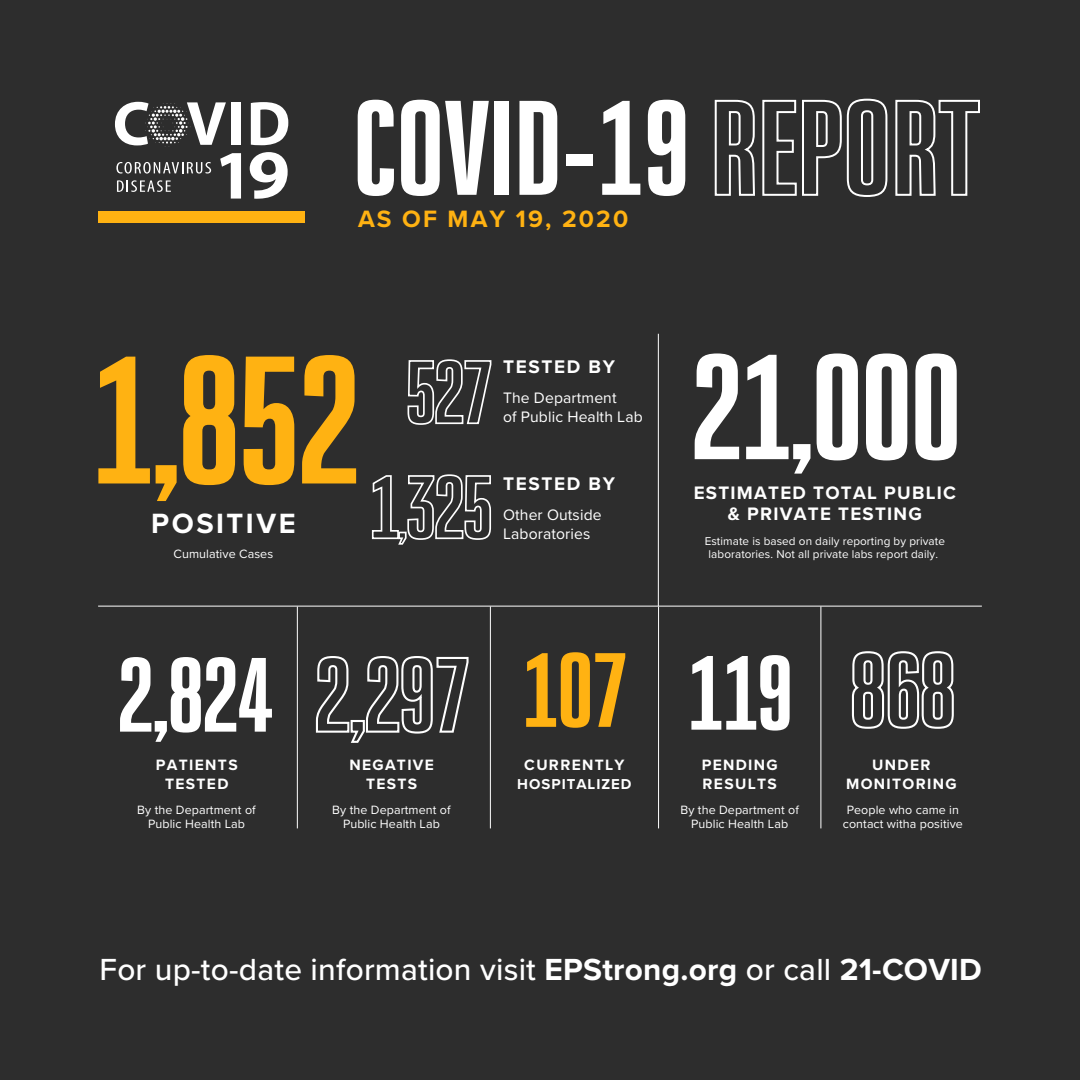
<style>
.page{position:relative;width:1080px;height:1080px;background:#2d2d2d}
.page>*{position:absolute;margin:0;border:0;box-sizing:border-box;transform-origin:0 0}
.t1{font:900 158px "Bw Stretch";color:#ffb212}
.t2{font:900 130px "Bw Stretch";color:#fff}
.t3{font:900 117px "Bw Stretch";color:#fff}
.t4{font:900 91.8px "Bw Stretch";letter-spacing:-.02em;color:#fff}
.t5{font:900 91.8px "Bw Stretch";color:#ffb212}
.t6{font:500 31.6px "Proxima Nova";letter-spacing:.005em;color:#fff}
.t7{font:700 28.9px "Proxima Nova";letter-spacing:.085em;color:#fff}
.t8{font:700 24.5px "Proxima Nova";letter-spacing:.085em;color:#ffb212}
.t9{font:700 18.9px "Proxima Nova";letter-spacing:.085em;color:#fff}
.t10{font:700 18.7px/21px "Proxima Nova";letter-spacing:.065em;color:#fff;text-align:center}
.t11{font:15.7px/18.6px "Proxima Nova";letter-spacing:.005em;color:#fff}
.t12{font:700 15.5px/19px "Proxima Nova";letter-spacing:.085em;color:#fff;text-align:center}
.t13{font:700 14.9px "Proxima Nova";letter-spacing:.065em;color:#fff}
.t14{font:12.5px/13.2px "Proxima Nova";letter-spacing:.005em;color:#fff;text-align:center}
.t15{font:11.7px/13.1px "Proxima Nova";letter-spacing:.005em;color:#fff;text-align:center}
.s1{font-weight:700}
</style>
<div class="page">
<svg style="left:714px;top:98px;width:174px;height:99px"></svg>
<svg style="left:895px;top:99px;width:85px;height:97px"></svg>
<div style="left:98px;top:211px;width:207px;height:12px;background:#ffb212"></div>
<svg style="left:220px;top:153px;width:21px;height:46px"></svg>
<svg style="left:250px;top:152px;width:38px;height:47px"></svg>
<svg style="left:116px;top:162px;width:95px;height:12px"></svg>
<svg style="left:117px;top:180px;width:54px;height:12px"></svg>
<svg style="left:251px;top:102px;width:37px;height:43px"></svg>
<div style="left:231px;top:102px;width:10px;height:43px;background:#fff"></div>
<svg style="left:115px;top:102px;width:111px;height:45px"></svg>
<hr style="left:98px;top:606px;width:884px;height:1px;background:#fff">
<svg style="left:407px;top:359px;width:85px;height:66px"></svg>
<svg style="left:371px;top:474px;width:121px;height:71px"></svg>
<hr style="left:658px;top:334px;width:1px;height:272px;background:#fff">
<svg style="left:851px;top:651px;width:103px;height:78px"></svg>
<hr style="left:821px;top:607px;width:1px;height:221px;background:#fff">
<svg style="left:315px;top:656px;width:154px;height:87px"></svg>
<hr style="left:490px;top:607px;width:1px;height:221px;background:#fff">
<hr style="left:658px;top:607px;width:1px;height:221px;background:#fff">
<hr style="left:297px;top:607px;width:1px;height:221px;background:#fff">
<h3 class="t3" style="left:353px;top:71px;width:339px">COVID-19</h3>
<h3 class="t8" style="left:358px;top:201px;width:272px">AS OF MAY 19, 2020</h3>
<h1 class="t1" style="left:91px;top:316px;width:271px">1,852</h1>
<h3 class="t7" style="left:151px;top:502px;width:146px">POSITIVE</h3>
<p class="t14" style="left:173px;top:547px;width:101px">Cumulative Cases</p>
<h3 class="t9" style="left:503px;top:353px;width:113px">TESTED BY</h3>
<p class="t11" style="left:503px;top:388px;width:141px">The Department<br>of Public Health Lab</p>
<h3 class="t9" style="left:503px;top:469px;width:113px">TESTED BY</h3>
<p class="t11" style="left:503px;top:505px;width:100px">Other Outside<br>Laboratories</p>
<h2 class="t2" style="left:691px;top:321px;width:273px">21,000</h2>
<h3 class="t10" style="left:694px;top:482px;width:264px">ESTIMATED TOTAL PUBLIC &amp; PRIVATE TESTING</h3>
<p class="t15" style="left:705px;top:534px;width:242px">Estimate is based on daily reporting by private laboratories. Not all private labs report daily.</p>
<h3 class="t5" style="left:522px;top:629px;width:108px">107</h3>
<p class="t12" style="left:524px;top:755px;width:102px">CURRENTLY</p>
<p class="t13" style="left:517px;top:773px;width:116px">HOSPITALIZED</p>
<h3 class="t4" style="left:687px;top:632px;width:108px">119</h3>
<p class="t12" style="left:702px;top:755px;width:78px;text-align:left">PENDING<br>RESULTS</p>
<h3 class="t4" style="left:117px;top:634px;width:158px">2,824</h3>
<p class="t12" style="left:156px;top:755px;width:83px">PATIENTS<br>TESTED</p>
<p class="t14" style="left:137px;top:803px;width:120px">By the Department of<br>Public Health Lab</p>
<p class="t14" style="left:681px;top:803px;width:120px">By the Department of<br>Public Health Lab</p>
<p class="t12" style="left:349px;top:755px;width:86px">NEGATIVE<br>TESTS</p>
<p class="t14" style="left:332px;top:803px;width:120px">By the Department of<br>Public Health Lab</p>
<p class="t12" style="left:846px;top:755px;width:112px">UNDER<br>MONITORING</p>
<p class="t14" style="left:843px;top:803px;width:122px">People who came in contact witha positive</p>
<h3 class="t6" style="left:100px;top:946px;width:884px">For up-to-date information visit <span class="s1">EPStrong.org</span> or call <span class="s1">21-COVID</span></h3>
</div>
